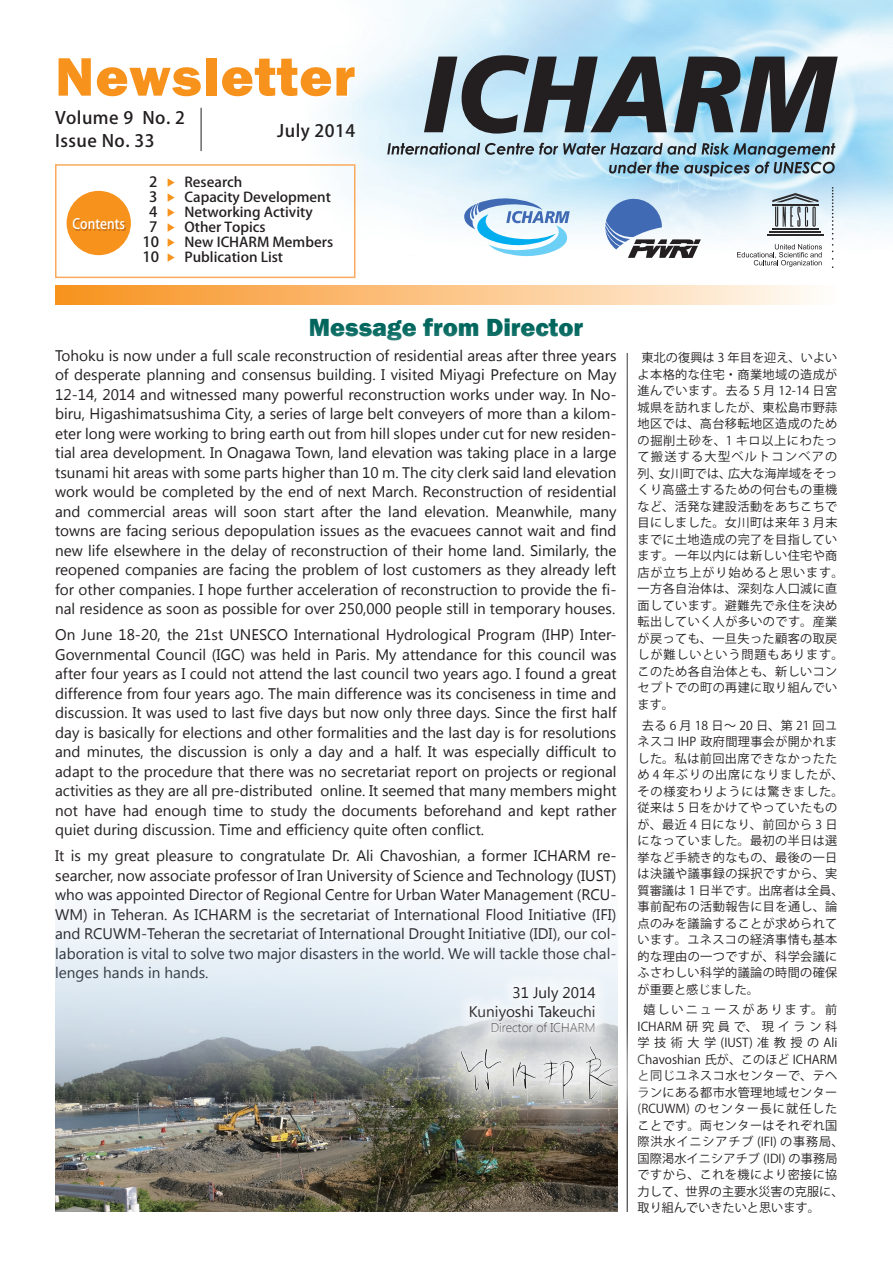
<style>
.page{position:relative;width:893px;height:1263px;background:#fff}
.page>*{position:absolute;margin:0;border:0;box-sizing:border-box;transform-origin:0 0}
.t1{font:800 56.1px "Franklin Gothic";letter-spacing:.02em;color:#f7931d}
.t2{font:800 25.5px "Franklin Gothic";color:#00665d}
.t3{font:500 16.95px/23.9px "Koz Go Pro";letter-spacing:.025em;color:#231f20}
.t4{font:15.3px/19.5px "Segoe UI";color:#231f20;text-align:justify}
.t5{font:500 14.1px "Koz Go Pro";color:#fff;scale:.9 1}
.t6{font:500 14.1px "Koz Go Pro";color:#231f20;scale:1.05 1}
.t7{font:500 13.5px "Koz Go Pro";color:#231f20;scale:1.05 1}
.t8{font:300 12.75px "Segoe UI";color:#231f20}
.t9{font:12.15px/16.5px "Koz Go Pro";letter-spacing:.03em;color:#231f20}
.t10{font:500 8.4px "Koz Go Pro";color:#f7931d;scale:1.05 1}
</style>
<div class="page">
<img style="left:285px;top:0;width:608px;height:279px">
<div style="left:55px;top:285px;width:782px;height:20px;background:linear-gradient(to right,#f8911c,#fffbf6)"></div>
<svg style="left:424px;top:55px;width:243px;height:79px;background:#6d7e87"></svg>
<svg style="left:674px;top:57px;width:164px;height:75px;background:#58666e"></svg>
<svg style="left:387px;top:143px;width:448px;height:33px;background:#9dbbcb"></svg>
<svg style="left:464px;top:198px;width:106px;height:59px"></svg>
<hr style="left:772px;top:228px;width:46px;height:2px;background:#2b292a">
<hr style="left:770px;top:231px;width:51px;height:2px;background:#2b292a">
<hr style="left:767px;top:234px;width:56px;height:2px;background:#2b292a">
<svg style="left:772px;top:193px;width:46px;height:34px;background:#a5afb6"></svg>
<svg style="left:832px;top:187px;width:1px;height:65px"></svg>
<svg style="left:737px;top:244px;width:85px;height:23px"></svg>
<svg style="left:605px;top:197px;width:96px;height:61px"></svg>
<div style="left:60px;top:59px;width:296px;height:39px;background:#fff"></div>
<hr style="left:201px;top:108px;width:1px;height:43px;background:#231f20">
<hr style="left:627px;top:353px;width:1px;height:859px;background:#231f20">
<div style="left:55px;top:164px;width:300px;height:114px;border:2px solid #f9aa5e"></div>
<div style="left:67px;top:191px;width:64px;height:64px;background:#f7931d;border-radius:50%"></div>
<div style="left:74px;top:219px;width:52px;height:11px;background:#b56011;opacity:.75"></div>
<img style="left:55px;top:908px;width:562px;height:304px">
<div style="left:458px;top:974px;width:150px;height:70px;background:#eff5f9"></div>
<svg style="left:417px;top:1001px;width:211px;height:141px"></svg>
<div style="left:419px;top:1003px;width:239px;height:137px;background:#fff;opacity:.8"></div>
<img style="left:461px;top:1045px;width:156px;height:53px">
<h1 class="t1" style="left:55px;top:40px;width:301px">Newsletter</h1>
<p class="t3" style="left:55px;top:106px;width:131px">Volume 9 No. 2<br>Issue No. 33</p>
<p class="t3" style="left:277px;top:120px;width:79px">July 2014</p>
<p class="t5" style="left:72px;top:215px;width:60px">Contents</p>
<p class="t6" style="left:149px;top:173px;width:9px">2</p>
<p class="t10" style="left:166px;top:187px;width:10px;rotate:-90deg">▼</p>
<p class="t7" style="left:184px;top:174px;width:57px">Research</p>
<p class="t6" style="left:149px;top:188px;width:9px">3</p>
<p class="t10" style="left:166px;top:202px;width:10px;rotate:-90deg">▼</p>
<p class="t7" style="left:184px;top:189px;width:141px">Capacity Development</p>
<p class="t6" style="left:149px;top:203px;width:9px">4</p>
<p class="t10" style="left:166px;top:217px;width:10px;rotate:-90deg">▼</p>
<p class="t7" style="left:184px;top:204px;width:124px">Networking Activity</p>
<p class="t6" style="left:149px;top:218px;width:9px">7</p>
<p class="t10" style="left:166px;top:232px;width:10px;rotate:-90deg">▼</p>
<p class="t7" style="left:184px;top:219px;width:79px">Other Topics</p>
<p class="t6" style="left:142px;top:233px;width:17px">10</p>
<p class="t10" style="left:166px;top:247px;width:10px;rotate:-90deg">▼</p>
<p class="t7" style="left:184px;top:234px;width:143px">New ICHARM Members</p>
<p class="t6" style="left:142px;top:248px;width:17px">10</p>
<p class="t10" style="left:166px;top:262px;width:10px;rotate:-90deg">▼</p>
<p class="t7" style="left:184px;top:249px;width:95px">Publication List</p>
<h2 class="t2" style="left:309px;top:310px;width:276px">Message from Director</h2>
<p class="t4" style="left:55px;top:345px;width:563px">Tohoku is now under a full scale reconstruction of residential areas after three years of desperate planning and consensus building. I visited Miyagi Prefecture on May 12-14, 2014 and witnessed many powerful reconstruction works under way. In No&shy;biru, Higashimatsushima City, a series of large belt conveyers of more than a kilom&shy;eter long were working to bring earth out from hill slopes under cut for new residen&shy;tial area development. In Onagawa Town, land elevation was taking place in a large tsunami hit areas with some parts higher than 10 m. The city clerk said land elevation work would be completed by the end of next March. Reconstruction of residential and commercial areas will soon start after the land elevation. Meanwhile, many towns are facing serious depopulation issues as the evacuees cannot wait and find new life elsewhere in the delay of reconstruction of their home land. Similarly, the reopened companies are facing the problem of lost customers as they already left for other companies. I hope further acceleration of reconstruction to provide the fi&shy;nal residence as soon as possible for over 250,000 people still in temporary houses.</p>
<p class="t4" style="left:55px;top:624px;width:563px">On June 18-20, the 21st UNESCO International Hydrological Program (IHP) Inter-Governmental Council (IGC) was held in Paris. My attendance for this council was after four years as I could not attend the last council two years ago. I found a great difference from four years ago. The main difference was its conciseness in time and discussion. It was used to last five days but now only three days. Since the first half day is basically for elections and other formalities and the last day is for resolutions and minutes, the discussion is only a day and a half. It was especially difficult to adapt to the procedure that there was no secretariat report on projects or regional activities as they are all pre-distributed online. It seemed that many members might not have had enough time to study the documents beforehand and kept rather quiet during discussion. Time and efficiency quite often conflict.</p>
<p class="t4" style="left:55px;top:845px;width:563px">It is my great pleasure to congratulate Dr. Ali Chavoshian, a former ICHARM re-</p>
<p class="t4" style="left:55px;top:865px;width:563px">searcher, now associate professor of Iran University of Science and Technology (IUST)</p>
<p class="t4" style="left:55px;top:884px;width:563px">who was appointed Director of Regional Centre for Urban Water Management (RCU-</p>
<p class="t4" style="left:55px;top:904px;width:563px">WM) in Teheran. As ICHARM is the secretariat of International Flood Initiative (IFI)</p>
<p class="t4" style="left:55px;top:923px;width:563px">and RCUWM-Teheran the secretariat of International Drought Initiative (IDI), our col-</p>
<p class="t4" style="left:55px;top:943px;width:563px">laboration is vital to solve two major disasters in the world. We will tackle those chal-</p>
<p class="t4" style="left:55px;top:962px;width:155px">lenges hands in hands.</p>
<p class="t4" style="left:512px;top:982px;width:85px">31 July 2014</p>
<p class="t4" style="left:469px;top:1001px;width:128px">Kuniyoshi Takeuchi</p>
<p class="t8" style="left:491px;top:1018px;width:106px">Director of ICHARM</p>
<p class="t9" style="left:638px;top:350px;width:207px;text-indent:4px">東北の復興は 3 年目を迎え、いよいよ本格的な住宅・商業地域の造成が進んでいます。去る 5 月 12-14 日宮城県を訪れましたが、東松島市野蒜地区では、高台移転地区造成のための掘削土砂を、1 キロ以上にわたって搬送する大型ベルトコンベアの列、女川町では、広大な海岸域をそっくり高盛土するための何台もの重機など、活発な建設活動をあちこちで目にしました。女川町は来年 3 月末までに土地造成の完了を目指しています。一年以内には新しい住宅や商店が立ち上がり始めると思います。一方各自治体は、深刻な人口減に直面しています。避難先で永住を決め転出していく人が多いのです。産業が戻っても、一旦失った顧客の取戻しが難しいという問題もあります。このため各自治体とも、新しいコンセプトでの町の再建に取り組んでいます。</p>
<p class="t9" style="left:638px;top:717px;width:207px;text-indent:4px">去る6月18日～20日、第21回ユネスコ IHP 政府間理事会が開かれました。私は前回出席できなかったため 4 年ぶりの出席になりましたが、その様変わりようには驚きました。従来は 5 日をかけてやっていたものが、最近 4 日になり、前回から 3 日になっていました。最初の半日は選挙など手続き的なもの、最後の一日は決議や議事録の採択ですから、実質審議は 1 日半です。出席者は全員、事前配布の活動報告に目を通し、論点のみを議論することが求められています。ユネスコの経済事情も基本的な理由の一つですが、科学会議にふさわしい科学的議論の時間の確保が重要と感じました。</p>
<p class="t9" style="left:638px;top:1002px;width:207px;text-indent:6px">嬉しいニュースがあります。前<br>ICHARM研究員で、現イラン科学技術大学(IUST)准教授のAli<br>Chavoshian 氏が、このほど ICHARMと同じユネスコ水センターで、テヘランにある都市水管理地域センター(RCUWM) のセンター長に就任したことです。両センターはそれぞれ国際洪水イニシアチブ (IFI) の事務局、国際渇水イニシアチブ (IDI) の事務局ですから、これを機により密接に協力して、世界の主要水災害の克服に、取り組んでいきたいと思います。</p>
</div>
